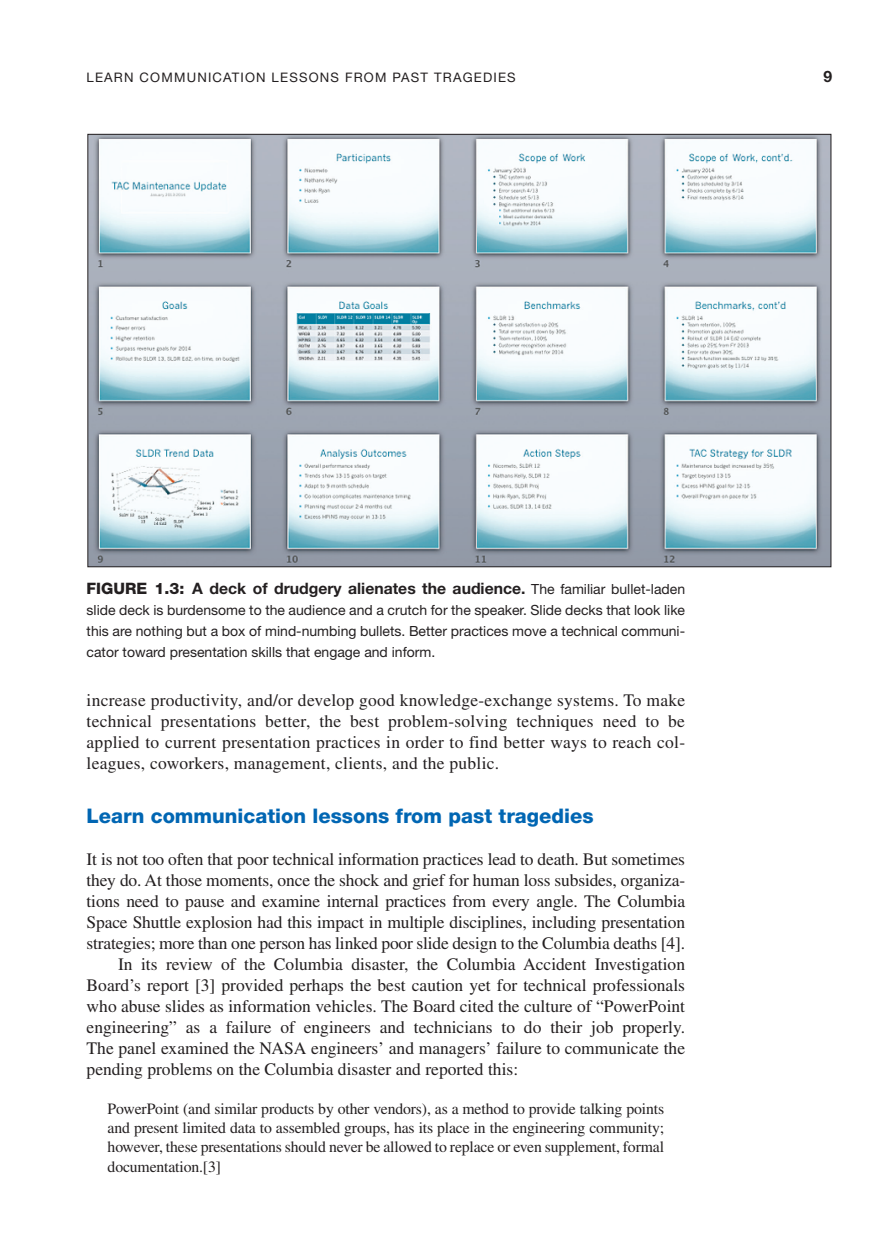
<style>
.page{position:relative;width:882px;height:1260px;background:#fff}
.page>*{position:absolute;margin:0;border:0;box-sizing:border-box;transform-origin:0 0}
.t1{font:800 20.12px "Helvetica Neue LT Std";color:#0166b3}
.t2{font:17.5px/21px "Times LT Std";color:#231f20;text-align:justify}
.t3{font:15.75px/19.2px "Times LT Std";letter-spacing:-.01em;color:#231f20;text-align:justify}
.t4{font:700 15.75px "Helvetica Neue LT Std";color:#231f20}
.t5{font:14px/21px "Helvetica Neue LT Std";color:#231f20;text-align:justify}
.t6{font:13.12px "Helvetica Neue LT Std";letter-spacing:.09em;color:#231f20}
.s1{font-weight:800}
.s2{font-weight:400;font-size:14px}
</style>
<div class="page">
<img style="left:89px;top:136px;width:740px;height:429px">
<p class="t6" style="left:87px;top:70px;width:431px">Learn communication lessons from past tragedies</p>
<p class="t4" style="left:823px;top:67px;width:10px">9</p>
<p class="t4" style="left:87px;top:578px;width:600px"><span class="s1">Figure 1.3:</span> A deck of drudgery alienates the audience. <span class="s2">The familiar bullet-laden</span></p>
<p class="t5" style="left:87px;top:599px;width:600px">slide deck is burdensome to the audience and a crutch for the speaker. Slide decks that look like this are nothing but a box of mind-numbing bullets. Better practices move a technical communi&shy;cator toward presentation skills that engage and inform.</p>
<p class="t2" style="left:87px;top:690px;width:600px">increase productivity, and/or develop good knowledge-exchange systems. To make technical presentations better, the best problem-solving techniques need to be applied to current presentation practices in order to find better ways to reach col&shy;leagues, coworkers, management, clients, and the public.</p>
<p class="t1" style="left:87px;top:804px;width:508px">Learn communication lessons from past tragedies</p>
<p class="t2" style="left:87px;top:849px;width:600px">It is not too often that poor technical information practices lead to death. But sometimes</p>
<p class="t2" style="left:87px;top:870px;width:600px">they do. At those moments, once the shock and grief for human loss subsides, organiza-</p>
<p class="t2" style="left:87px;top:891px;width:600px">tions need to pause and examine internal practices from every angle. The Columbia</p>
<p class="t2" style="left:87px;top:912px;width:600px">Space Shuttle explosion had this impact in multiple disciplines, including presentation</p>
<p class="t2" style="left:87px;top:933px;width:600px">strategies; more than one person has linked poor slide design to the Columbia deaths [4].</p>
<p class="t2" style="left:118px;top:954px;width:568px">In its review of the Columbia disaster, the Columbia Accident Investigation</p>
<p class="t2" style="left:87px;top:975px;width:600px">Board’s report [3] provided perhaps the best caution yet for technical professionals</p>
<p class="t2" style="left:87px;top:996px;width:600px">who abuse slides as information vehicles. The Board cited the culture of “PowerPoint</p>
<p class="t2" style="left:87px;top:1017px;width:600px">engineering” as a failure of engineers and technicians to do their job properly.</p>
<p class="t2" style="left:87px;top:1038px;width:600px">The panel examined the NASA engineers’ and managers’ failure to communicate the</p>
<p class="t2" style="left:87px;top:1059px;width:433px">pending problems on the Columbia disaster and reported this:</p>
<p class="t3" style="left:108px;top:1099px;width:558px">PowerPoint (and similar products by other vendors), as a method to provide talking points and present limited data to assembled groups, has its place in the engineering community; however, these presentations should never be allowed to replace or even supplement, formal documentation.[3]</p>
</div>
